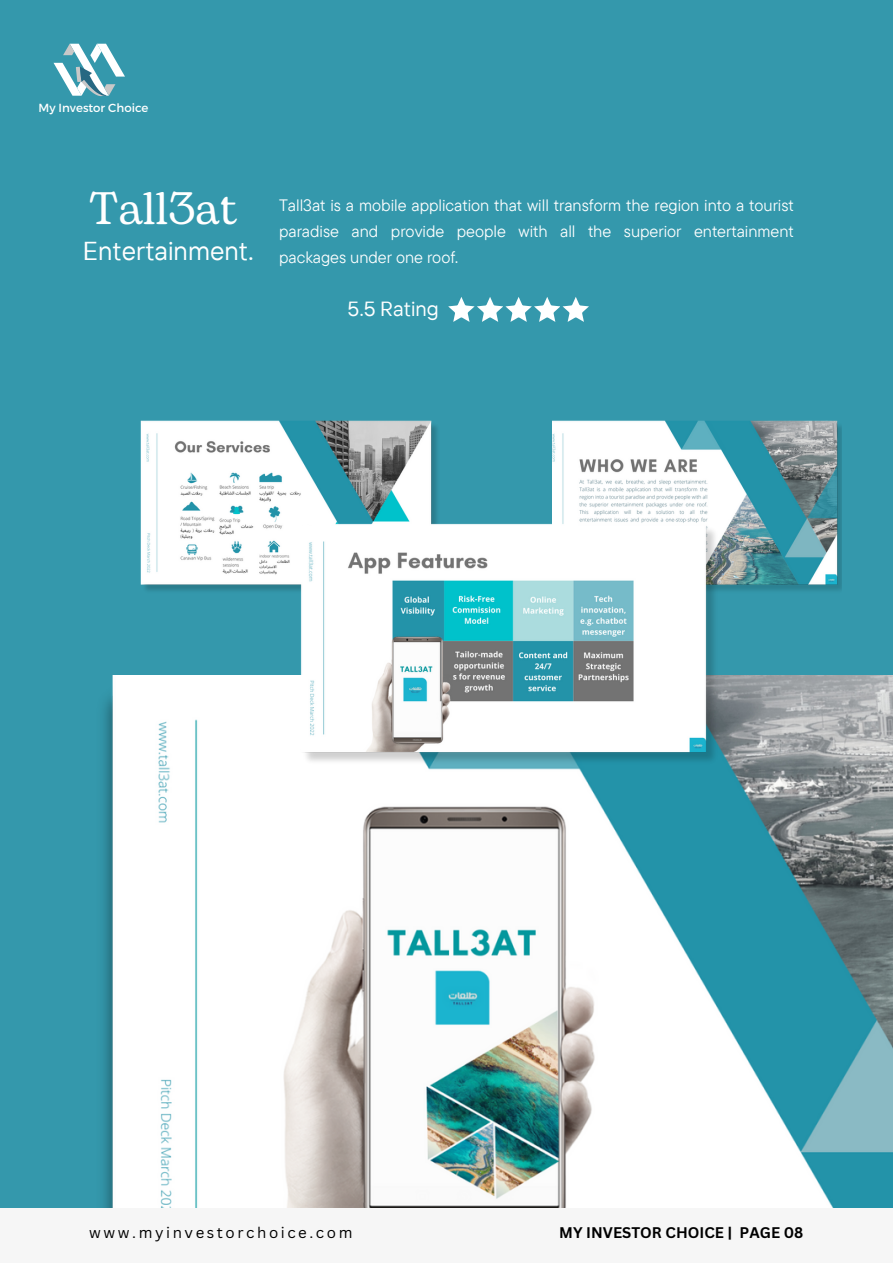
<style>
.page{position:relative;width:893px;height:1264px;background:#fff}
.page>*{position:absolute;margin:0;border:0;box-sizing:border-box;transform-origin:0 0}
.t1{font:45.45px "Bogart";color:#fff}
.t2{font:25.95px "TT Interphases";color:#fff}
.t3{font:20.4px "TT Interphases";color:#fff}
.t4{font:16.5px/25.8px "TT Commons Pro";color:#fff;text-align:justify}
.t5{font:15px "Canva Sans";letter-spacing:.17em;color:#000}
.t6{font:700 15px "Canva Sans";color:#000}
.t7{font:11.7px "Montserrat";color:#fff}
</style>
<div class="page">
<div style="left:0;top:0;width:892px;height:1262px;background:#3498ac"></div>
<svg style="left:53px;top:43px;width:72px;height:54px"></svg>
<svg style="left:448px;top:297px;width:140px;height:24px"></svg>
<img style="left:104px;top:675px;width:788px;height:533px">
<div style="left:0;top:1208px;width:892px;height:54px;background:#f6f6f6"></div>
<img style="left:140px;top:420px;width:297px;height:171px">
<img style="left:552px;top:420px;width:289px;height:171px">
<img style="left:293px;top:523px;width:434px;height:244px">
<p class="t7" style="left:38px;top:100px;width:112px">My Investor Choice</p>
<p class="t1" style="left:89px;top:176px;width:150px">Tall3at</p>
<p class="t2" style="left:83px;top:234px;width:172px">Entertainment.</p>
<p class="t4" style="left:279px;top:192px;width:516px">Tall3at is a mobile application that will transform the region into a tourist paradise and provide people with all the superior entertainment packages under one roof.</p>
<p class="t3" style="left:347px;top:295px;width:93px">5.5 Rating</p>
<p class="t5" style="left:89px;top:1222px;width:265px">www.myinvestorchoice.com</p>
<p class="t6" style="left:559px;top:1221px;width:245px">MY INVESTOR CHOICE | PAGE 08</p>
</div>
